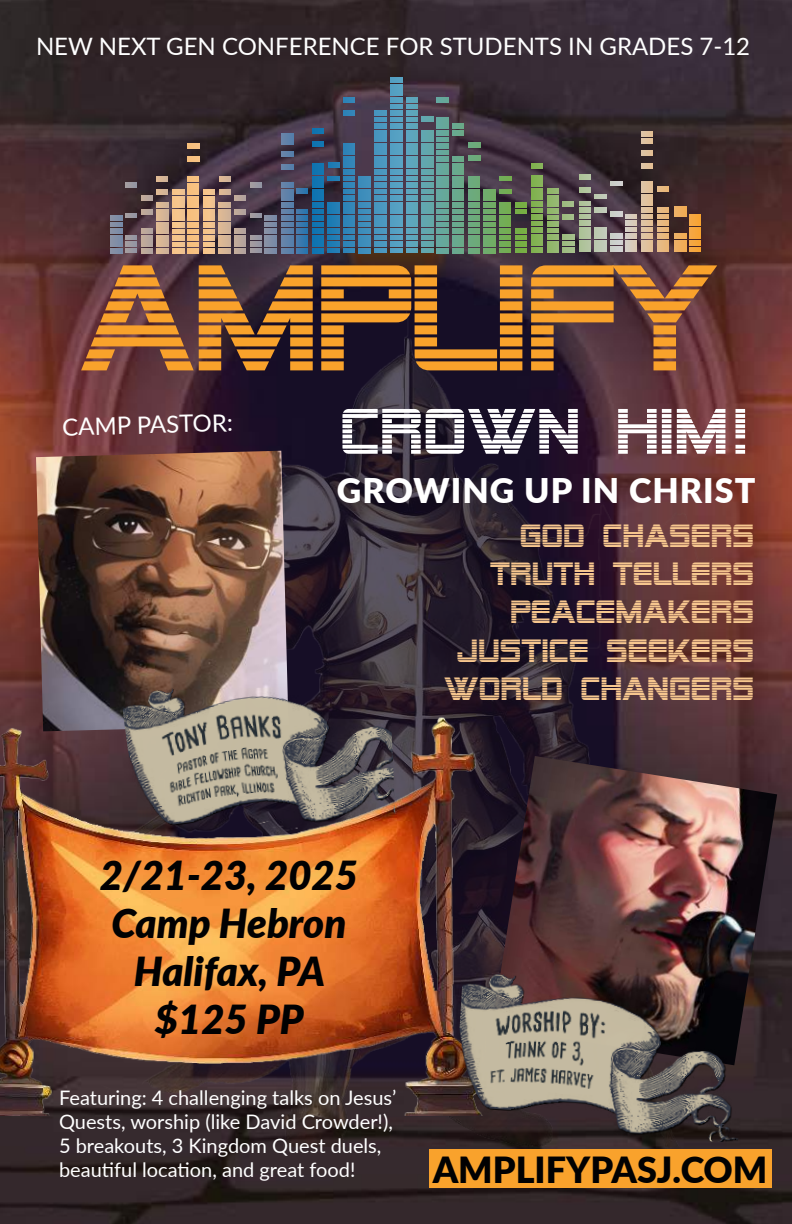
<style>
.page{position:relative;width:792px;height:1224px;background:#fff}
.page>*{position:absolute;margin:0;border:0;box-sizing:border-box;transform-origin:0 0}
.t1{font:150px "SF Alien Encounters";letter-spacing:-.025em;color:#f9a22b}
.t2{font:64px "SF Alien Encounters";color:#fff}
.t3{font:italic 900 40px/48px "Lato";color:#010102;text-align:center}
.t4{font:900 36px "Lato";color:#010102}
.t5{font:900 34px "Lato";letter-spacing:.03em;color:#fff}
.t6{font:32px/38.4px "SF Alien Encounters";color:#f6c68e;text-align:right}
.t7{font:24px "Lato";color:#fff}
.t8{font:20px/24px "Lato";color:#fff}
</style>
<div class="page">
<img style="left:0;top:0;width:792px;height:1224px">
<img style="left:46px;top:312px;width:668px;height:835px">
<img style="left:0;top:683px;width:720px;height:433px">
<svg style="left:675px;top:206px;width:26px;height:46px"></svg>
<svg style="left:188px;top:143px;width:12px;height:5px"></svg>
<svg style="left:188px;top:156px;width:12px;height:5px"></svg>
<svg style="left:282px;top:78px;width:387px;height:175px;background:#4c565d"></svg>
<svg style="left:111px;top:176px;width:165px;height:78px;background:#846d67"></svg>
<img style="left:36px;top:451px;width:252px;height:280px">
<img style="left:492px;top:756px;width:285px;height:309px">
<img style="left:121px;top:677px;width:275px;height:165px">
<img style="left:454px;top:972px;width:293px;height:171px">
<div style="left:429px;top:1149px;width:342px;height:39px;background:#f9a22c"></div>
<p class="t7" style="left:36px;top:37px;width:716px">NEW NEXT GEN CONFERENCE FOR STUDENTS IN GRADES 7-12</p>
<h1 class="t1" style="left:79px;top:231px;width:642px">AMPLIFY</h1>
<p class="t7" style="left:62px;top:416px;width:172px;rotate:-1deg">CAMP PASTOR:</p>
<h2 class="t2" style="left:340px;top:394px;width:414px">CROWN HIM!</h2>
<h3 class="t5" style="left:337px;top:471px;width:420px">GROWING UP IN CHRIST</h3>
<h3 class="t6" style="left:444px;top:516px;width:312px">GOD CHASERS<br>TRUTH TELLERS<br>PEACEMAKERS<br>JUSTICE SEEKERS<br>WORLD CHANGERS</h3>
<h3 class="t3" style="left:100px;top:852px;width:260px">2/21-23, 2025<br>Camp Hebron<br>Halifax, PA $125 PP</h3>
<p class="t8" style="left:59px;top:1087px;width:339px">Featuring: 4 challenging talks on Jesus’ Quests, worship (like David Crowder!), 5 breakouts, 3 Kingdom Quest duels, beautiful location, and great food!</p>
<h3 class="t4" style="left:433px;top:1150px;width:336px">AMPLIFYPASJ.COM</h3>
</div>
